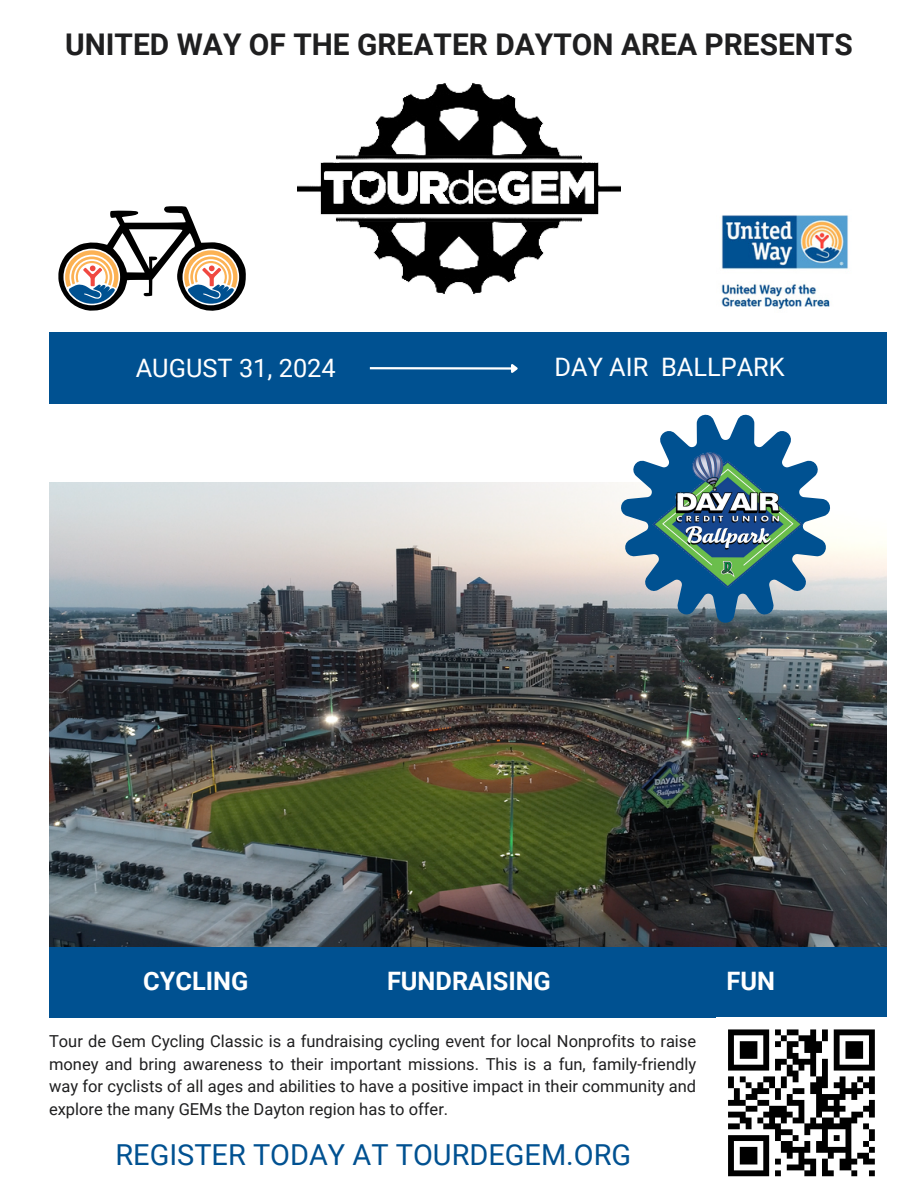
<style>
.page{position:relative;width:918px;height:1188px;background:#fff}
.page>*{position:absolute;margin:0;border:0;box-sizing:border-box;transform-origin:0 0}
.t1{font:700 29.85px "Roboto";color:#1f1f20}
.t2{font:28.95px "Roboto";color:#005191}
.t3{font:25.35px "Roboto";color:#fff}
.t4{font:700 25.35px "Roboto";color:#fff}
.t5{font:16.5px/22.5px "Roboto";color:#1f1f20;text-align:justify}
</style>
<div class="page">
<div style="left:49px;top:333px;width:838px;height:71px;background:#005191"></div>
<div style="left:49px;top:947px;width:838px;height:71px;background:#005191"></div>
<hr style="left:370px;top:367px;width:142px;height:3px;background:#fff">
<svg style="left:509px;top:364px;width:9px;height:9px"></svg>
<img style="left:49px;top:482px;width:837px;height:465px">
<svg style="left:618px;top:414px;width:215px;height:211px"></svg>
<img style="left:297px;top:83px;width:323px;height:211px">
<img style="left:596px;top:424px;width:290px;height:188px">
<svg style="left:810px;top:1029px;width:6px;height:6px"></svg>
<div style="left:834px;top:1029px;width:41px;height:6px;background:#000"></div>
<div style="left:799px;top:1035px;width:17px;height:6px;background:#000"></div>
<svg style="left:822px;top:1029px;width:6px;height:12px"></svg>
<div style="left:804px;top:1041px;width:18px;height:6px;background:#000"></div>
<div style="left:845px;top:1041px;width:18px;height:6px;background:#000"></div>
<div style="left:804px;top:1047px;width:18px;height:6px;background:#000"></div>
<div style="left:845px;top:1047px;width:18px;height:6px;background:#000"></div>
<svg style="left:810px;top:1053px;width:6px;height:6px"></svg>
<div style="left:845px;top:1053px;width:18px;height:6px;background:#000"></div>
<div style="left:793px;top:1059px;width:23px;height:6px;background:#000"></div>
<svg style="left:834px;top:1035px;width:6px;height:30px"></svg>
<svg style="left:869px;top:1035px;width:6px;height:30px"></svg>
<div style="left:834px;top:1065px;width:41px;height:6px;background:#000"></div>
<svg style="left:810px;top:1065px;width:6px;height:11px"></svg>
<svg style="left:822px;top:1059px;width:6px;height:17px"></svg>
<div style="left:816px;top:1076px;width:12px;height:6px;background:#000"></div>
<svg style="left:840px;top:1076px;width:5px;height:6px"></svg>
<svg style="left:869px;top:1076px;width:6px;height:6px"></svg>
<div style="left:810px;top:1082px;width:18px;height:6px;background:#000"></div>
<div style="left:834px;top:1082px;width:11px;height:6px;background:#000"></div>
<svg style="left:851px;top:1076px;width:12px;height:12px"></svg>
<div style="left:863px;top:1082px;width:12px;height:6px;background:#000"></div>
<div style="left:810px;top:1088px;width:12px;height:6px;background:#000"></div>
<div style="left:840px;top:1088px;width:23px;height:6px;background:#000"></div>
<svg style="left:869px;top:1088px;width:6px;height:6px"></svg>
<svg style="left:728px;top:1029px;width:76px;height:71px"></svg>
<div style="left:816px;top:1094px;width:29px;height:6px;background:#000"></div>
<svg style="left:851px;top:1094px;width:6px;height:6px"></svg>
<div style="left:728px;top:1100px;width:18px;height:6px;background:#000"></div>
<div style="left:757px;top:1100px;width:12px;height:6px;background:#000"></div>
<div style="left:787px;top:1100px;width:17px;height:6px;background:#000"></div>
<div style="left:816px;top:1100px;width:12px;height:6px;background:#000"></div>
<svg style="left:834px;top:1100px;width:6px;height:6px"></svg>
<svg style="left:869px;top:1100px;width:6px;height:6px"></svg>
<div style="left:746px;top:1106px;width:11px;height:6px;background:#000"></div>
<div style="left:769px;top:1106px;width:18px;height:6px;background:#000"></div>
<div style="left:816px;top:1106px;width:29px;height:6px;background:#000"></div>
<div style="left:863px;top:1106px;width:12px;height:6px;background:#000"></div>
<div style="left:728px;top:1112px;width:18px;height:6px;background:#000"></div>
<div style="left:763px;top:1112px;width:30px;height:6px;background:#000"></div>
<svg style="left:799px;top:1106px;width:5px;height:12px"></svg>
<svg style="left:834px;top:1112px;width:6px;height:6px"></svg>
<div style="left:851px;top:1112px;width:12px;height:6px;background:#000"></div>
<div style="left:740px;top:1118px;width:12px;height:5px;background:#000"></div>
<svg style="left:769px;top:1118px;width:6px;height:5px"></svg>
<svg style="left:781px;top:1118px;width:6px;height:5px"></svg>
<div style="left:793px;top:1118px;width:11px;height:5px;background:#000"></div>
<svg style="left:810px;top:1112px;width:12px;height:11px"></svg>
<div style="left:822px;top:1118px;width:12px;height:5px;background:#000"></div>
<div style="left:840px;top:1118px;width:17px;height:5px;background:#000"></div>
<div style="left:728px;top:1123px;width:12px;height:6px;background:#000"></div>
<svg style="left:746px;top:1118px;width:17px;height:11px"></svg>
<div style="left:763px;top:1123px;width:18px;height:6px;background:#000"></div>
<div style="left:804px;top:1123px;width:47px;height:6px;background:#000"></div>
<div style="left:775px;top:1129px;width:18px;height:6px;background:#000"></div>
<div style="left:728px;top:1135px;width:41px;height:6px;background:#000"></div>
<svg style="left:775px;top:1135px;width:6px;height:6px"></svg>
<svg style="left:822px;top:1129px;width:6px;height:12px"></svg>
<div style="left:781px;top:1141px;width:12px;height:6px;background:#000"></div>
<svg style="left:793px;top:1129px;width:17px;height:18px"></svg>
<div style="left:816px;top:1141px;width:12px;height:6px;background:#000"></div>
<svg style="left:834px;top:1129px;width:17px;height:18px"></svg>
<div style="left:740px;top:1147px;width:17px;height:6px;background:#000"></div>
<div style="left:781px;top:1147px;width:29px;height:6px;background:#000"></div>
<div style="left:816px;top:1147px;width:35px;height:6px;background:#000"></div>
<svg style="left:863px;top:1112px;width:12px;height:41px"></svg>
<div style="left:740px;top:1153px;width:17px;height:6px;background:#000"></div>
<svg style="left:787px;top:1153px;width:6px;height:6px"></svg>
<svg style="left:799px;top:1153px;width:5px;height:6px"></svg>
<svg style="left:845px;top:1153px;width:6px;height:6px"></svg>
<div style="left:857px;top:1153px;width:12px;height:6px;background:#000"></div>
<div style="left:740px;top:1159px;width:17px;height:6px;background:#000"></div>
<div style="left:799px;top:1159px;width:17px;height:6px;background:#000"></div>
<div style="left:840px;top:1159px;width:17px;height:6px;background:#000"></div>
<div style="left:863px;top:1159px;width:12px;height:6px;background:#000"></div>
<svg style="left:728px;top:1141px;width:6px;height:29px"></svg>
<svg style="left:763px;top:1141px;width:6px;height:29px"></svg>
<div style="left:787px;top:1165px;width:17px;height:5px;background:#000"></div>
<svg style="left:810px;top:1165px;width:6px;height:5px"></svg>
<svg style="left:822px;top:1153px;width:12px;height:17px"></svg>
<div style="left:840px;top:1165px;width:11px;height:5px;background:#000"></div>
<div style="left:728px;top:1170px;width:41px;height:6px;background:#000"></div>
<svg style="left:775px;top:1159px;width:6px;height:17px"></svg>
<div style="left:804px;top:1170px;width:12px;height:6px;background:#000"></div>
<div style="left:822px;top:1170px;width:12px;height:6px;background:#000"></div>
<svg style="left:851px;top:1170px;width:6px;height:6px"></svg>
<svg style="left:869px;top:1170px;width:6px;height:6px"></svg>
<img style="left:721px;top:215px;width:127px;height:94px">
<svg style="left:58px;top:206px;width:188px;height:105px"></svg>
<h4 class="t1" style="left:65px;top:27px;width:789px">UNITED WAY OF THE GREATER DAYTON AREA PRESENTS</h4>
<h4 class="t3" style="left:136px;top:353px;width:202px">AUGUST 31, 2024</h4>
<p class="t3" style="left:555px;top:353px;width:232px">DAY AIR BALLPARK</p>
<p class="t4" style="left:143px;top:966px;width:107px">CYCLING</p>
<p class="t4" style="left:387px;top:966px;width:165px">FUNDRAISING</p>
<h3 class="t4" style="left:727px;top:966px;width:50px">FUN</h3>
<h3 class="t5" style="left:49px;top:1030px;width:649px">Tour de Gem Cycling Classic is a fundraising cycling event for local Nonprofits to raise money and bring awareness to their important missions. This is a fun, family-friendly way for cyclists of all ages and abilities to have a positive impact in their community and explore the many GEMs the Dayton region has to offer.</h3>
<h3 class="t2" style="left:115px;top:1139px;width:517px">REGISTER TODAY AT TOURDEGEM.ORG</h3>
</div>
